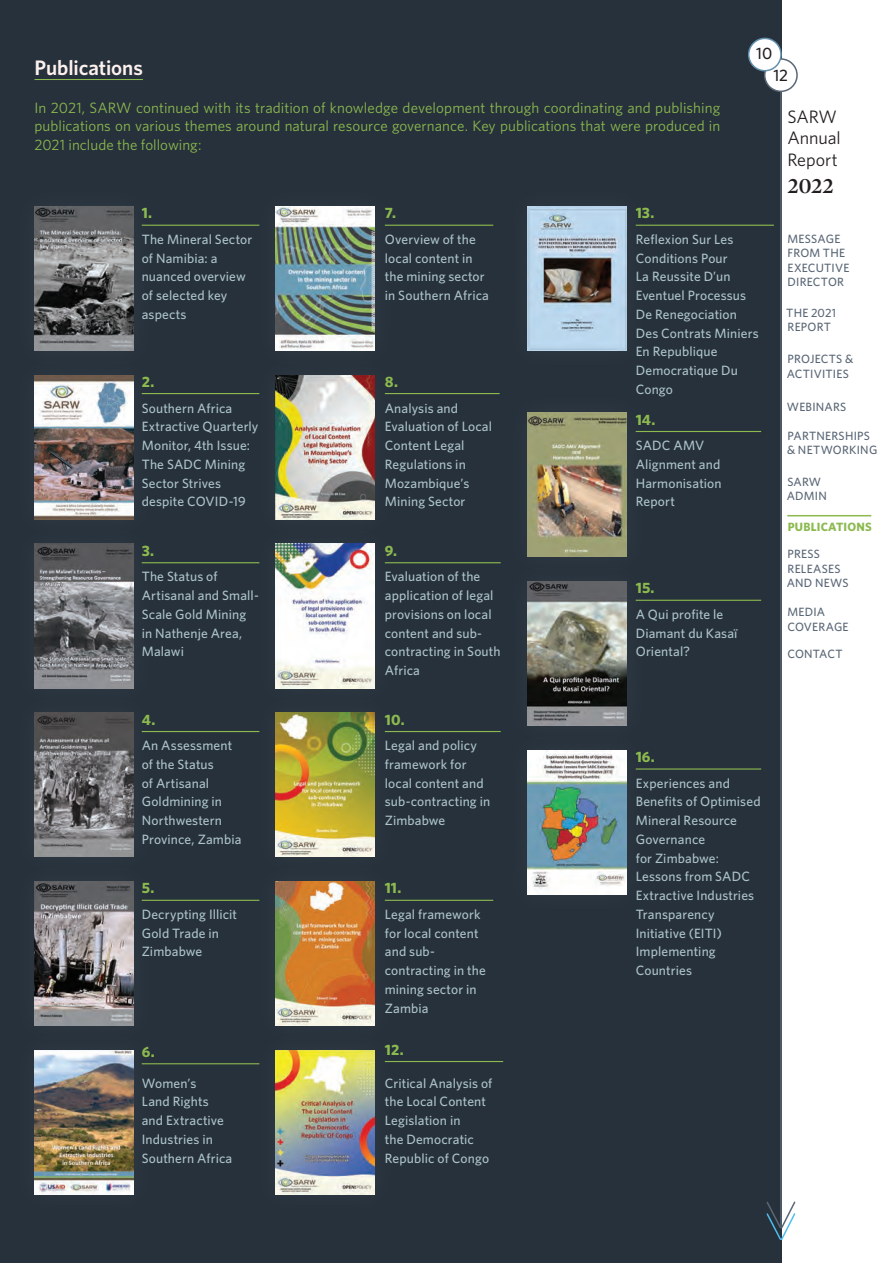
<style>
.page{position:relative;width:893px;height:1263px;background:#fff}
.page>*{position:absolute;margin:0;border:0;box-sizing:border-box;transform-origin:0 0}
.t1{font:600 22.5px "Mercury Display";color:#231f20}
.t2{font:600 21px "Whitney";letter-spacing:-.005em;color:#fdf1ee}
.t3{font:18px/21.6px "Whitney";letter-spacing:-.005em;color:#231f20}
.t4{font:500 16.5px "Whitney";color:#231f20}
.t5{font:15px/18.8px "Whitney";color:#8cba4f;text-align:justify}
.t6{font:700 15px "Whitney";letter-spacing:.005em;color:#8cba4f}
.t7{font:500 13.5px/18.8px "Whitney";letter-spacing:.01em;color:#acc3ca}
.t8{font:500 12px/14.4px "Whitney";letter-spacing:.02em;color:#5a6776}
.t9{font:700 12px "Whitney";letter-spacing:.02em;color:#8cba4f}
</style>
<div class="page">
<div style="left:0;top:0;width:781px;height:1263px;background:#27313b"></div>
<div style="left:765px;top:59px;width:32px;height:32px;background:#fff;border-radius:50%"></div>
<div style="left:764px;top:58px;width:34px;height:34px;border:2px solid #5a6776;border-radius:50%"></div>
<div style="left:749px;top:38px;width:32px;height:33px;background:#fff;border-radius:50%"></div>
<div style="left:748px;top:38px;width:34px;height:33px;border:2px solid #6090ac;border-radius:50%"></div>
<hr style="left:780px;top:92px;width:2px;height:1134px;background:#5a6776">
<svg style="left:766px;top:1200px;width:30px;height:42px"></svg>
<hr style="left:35px;top:79px;width:108px;height:1px;background:#8cba4f">
<img style="left:275px;top:206px;width:100px;height:145px">
<img style="left:527px;top:206px;width:100px;height:145px">
<img style="left:35px;top:206px;width:99px;height:145px">
<img style="left:35px;top:375px;width:99px;height:144px">
<img style="left:275px;top:375px;width:100px;height:144px">
<img style="left:527px;top:412px;width:100px;height:145px">
<img style="left:35px;top:544px;width:99px;height:144px">
<img style="left:275px;top:544px;width:100px;height:144px">
<img style="left:527px;top:581px;width:100px;height:145px">
<img style="left:35px;top:713px;width:99px;height:144px">
<img style="left:275px;top:713px;width:100px;height:144px">
<img style="left:527px;top:750px;width:100px;height:144px">
<img style="left:35px;top:881px;width:99px;height:145px">
<img style="left:275px;top:881px;width:100px;height:145px">
<img style="left:35px;top:1050px;width:99px;height:144px">
<img style="left:275px;top:1050px;width:100px;height:144px">
<hr style="left:142px;top:225px;width:117px;height:1px;background:#8cba4f">
<hr style="left:142px;top:393px;width:117px;height:1px;background:#8cba4f">
<hr style="left:142px;top:562px;width:117px;height:1px;background:#8cba4f">
<hr style="left:142px;top:731px;width:117px;height:1px;background:#8cba4f">
<hr style="left:142px;top:900px;width:117px;height:1px;background:#8cba4f">
<hr style="left:142px;top:1063px;width:117px;height:1px;background:#8cba4f">
<hr style="left:385px;top:225px;width:108px;height:1px;background:#8cba4f">
<hr style="left:385px;top:393px;width:115px;height:1px;background:#8cba4f">
<hr style="left:385px;top:562px;width:116px;height:1px;background:#8cba4f">
<hr style="left:385px;top:731px;width:116px;height:1px;background:#8cba4f">
<hr style="left:385px;top:900px;width:108px;height:1px;background:#8cba4f">
<hr style="left:385px;top:1061px;width:118px;height:1px;background:#8cba4f">
<hr style="left:636px;top:225px;width:138px;height:1px;background:#8cba4f">
<hr style="left:636px;top:431px;width:125px;height:1px;background:#8cba4f">
<hr style="left:636px;top:600px;width:125px;height:1px;background:#8cba4f">
<hr style="left:636px;top:768px;width:125px;height:2px;background:#8cba4f">
<hr style="left:787px;top:515px;width:84px;height:1px;background:#8cba4f">
<h2 class="t2" style="left:35px;top:54px;width:110px">Publications</h2>
<p class="t5" style="left:35px;top:98px;width:687px">In 2021, SARW continued with its tradition of knowledge development through coordinating and publishing publications on various themes around natural resource governance. Key publications that were produced in 2021 include the following:</p>
<p class="t4" style="left:756px;top:42px;width:18px">10</p>
<p class="t4" style="left:773px;top:64px;width:16px">12</p>
<h3 class="t3" style="left:787px;top:105px;width:55px">SARW<br>Annual<br>Report</h3>
<h1 class="t1" style="left:787px;top:172px;width:48px">2022</h1>
<p class="t6" style="left:142px;top:203px;width:12px">1.</p>
<p class="t7" style="left:142px;top:229px;width:112px">The Mineral Sector of Namibia: a nuanced overview of selected key aspects</p>
<p class="t6" style="left:142px;top:371px;width:14px">2.</p>
<p class="t7" style="left:142px;top:398px;width:118px">Southern Africa<br>Extractive Quarterly<br>Monitor, 4th Issue:<br>The SADC Mining<br>Sector Strives despite COVID-19</p>
<p class="t6" style="left:142px;top:540px;width:14px">3.</p>
<p class="t7" style="left:142px;top:567px;width:119px">The Status of<br>Artisanal and Small-<br>Scale Gold Mining in Nathenje Area,<br>Malawi</p>
<p class="t6" style="left:142px;top:709px;width:15px">4.</p>
<p class="t7" style="left:142px;top:736px;width:101px">An Assessment of the Status<br>of Artisanal<br>Goldmining in<br>Northwestern<br>Province, Zambia</p>
<p class="t6" style="left:142px;top:878px;width:14px">5.</p>
<p class="t7" style="left:142px;top:904px;width:97px">Decrypting Illicit<br>Gold Trade in<br>Zimbabwe</p>
<p class="t6" style="left:142px;top:1041px;width:14px">6.</p>
<p class="t7" style="left:142px;top:1073px;width:92px">Women’s<br>Land Rights and Extractive<br>Industries in<br>Southern Africa</p>
<p class="t6" style="left:385px;top:203px;width:13px">7.</p>
<p class="t7" style="left:385px;top:229px;width:106px">Overview of the local content in the mining sector in Southern Africa</p>
<p class="t6" style="left:385px;top:371px;width:15px">8.</p>
<p class="t7" style="left:385px;top:398px;width:109px">Analysis and<br>Evaluation of Local<br>Content Legal<br>Regulations in<br>Mozambique’s<br>Mining Sector</p>
<p class="t6" style="left:385px;top:540px;width:14px">9.</p>
<p class="t7" style="left:385px;top:567px;width:117px">Evaluation of the application of legal provisions on local content and sub&shy;contracting in South<br>Africa</p>
<p class="t6" style="left:385px;top:709px;width:21px">10.</p>
<p class="t7" style="left:385px;top:736px;width:107px">Legal and policy framework for local content and sub-contracting in<br>Zimbabwe</p>
<p class="t6" style="left:385px;top:878px;width:18px">11.</p>
<p class="t7" style="left:385px;top:904px;width:102px">Legal framework for local content and sub&shy;contracting in the mining sector in<br>Zambia</p>
<p class="t6" style="left:385px;top:1039px;width:20px">12.</p>
<p class="t7" style="left:385px;top:1073px;width:109px">Critical Analysis of the Local Content<br>Legislation in<br>the Democratic<br>Republic of Congo</p>
<p class="t6" style="left:636px;top:203px;width:20px">13.</p>
<p class="t7" style="left:636px;top:229px;width:125px">Reflexion Sur Les<br>Conditions Pour<br>La Reussite D’un<br>Eventuel Processus<br>De Renegociation<br>Des Contrats Miniers<br>En Republique<br>Democratique Du<br>Congo</p>
<p class="t6" style="left:636px;top:409px;width:21px">14.</p>
<p class="t7" style="left:636px;top:436px;width:87px">SADC AMV<br>Alignment and<br>Harmonisation<br>Report</p>
<p class="t6" style="left:636px;top:578px;width:20px">15.</p>
<p class="t7" style="left:636px;top:604px;width:103px">A Qui profite le<br>Diamant du Kasaï<br>Oriental?</p>
<p class="t8" style="left:787px;top:231px;width:63px">MESSAGE<br>FROM THE<br>EXECUTIVE<br>DIRECTOR</p>
<p class="t8" style="left:786px;top:305px;width:51px">THE 2021<br>REPORT</p>
<p class="t8" style="left:787px;top:352px;width:68px">PROJECTS &amp;<br>ACTIVITIES</p>
<p class="t8" style="left:787px;top:399px;width:61px">WEBINARS</p>
<p class="t8" style="left:787px;top:428px;width:92px">PARTNERSHIPS &amp; NETWORKING</p>
<p class="t8" style="left:787px;top:474px;width:42px">SARW<br>ADMIN</p>
<p class="t9" style="left:788px;top:519px;width:86px">PUBLICATIONS</p>
<p class="t8" style="left:787px;top:547px;width:63px">PRESS<br>RELEASES<br>AND NEWS</p>
<p class="t8" style="left:787px;top:604px;width:63px">MEDIA<br>COVERAGE</p>
<p class="t8" style="left:787px;top:647px;width:57px">CONTACT</p>
<p class="t6" style="left:636px;top:747px;width:21px">16.</p>
<p class="t7" style="left:636px;top:773px;width:126px">Experiences and<br>Benefits of Optimised<br>Mineral Resource<br>Governance<br>for Zimbabwe:<br>Lessons from SADC<br>Extractive Industries<br>Transparency<br>Initiative (EITI)<br>Implementing<br>Countries</p>
</div>
